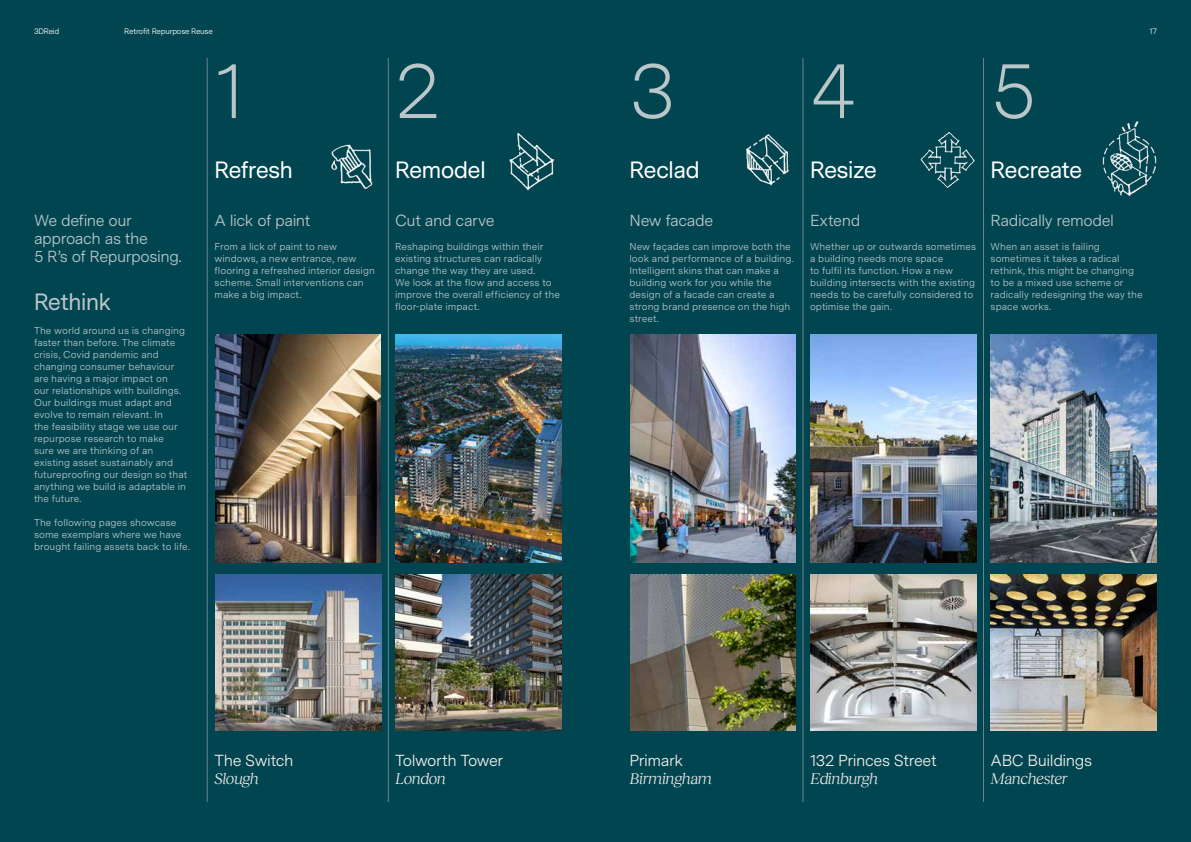
<style>
.page{position:relative;width:1191px;height:842px;background:#004550}
.page>*{position:absolute;margin:0;border:0;box-sizing:border-box;transform-origin:0 0}
.t1{font:300 78px "Messina Sans";color:#bbc6c9}
.t2{font:22px "Messina Sans";letter-spacing:-.005em;color:#fff}
.t3{font:22px "Messina Sans";letter-spacing:-.01em;color:#bbc6c9}
.t4{font:16px/18px "Messina Sans";letter-spacing:-.025em;color:#bbc6c9}
.t5{font:16px "Messina Sans";letter-spacing:-.025em;color:#f4eeea}
.t6{font:italic 16px "Reckless Neue";letter-spacing:-.03em;color:#f4eeea}
.t7{font:10px/12px "Messina Sans";letter-spacing:.005em;color:#bbc6c9}
.t8{font:8px "Messina Sans";letter-spacing:-.03em;color:#fff}
</style>
<div class="page">
<img style="left:990px;top:334px;width:167px;height:228px">
<img style="left:215px;top:574px;width:166px;height:156px">
<img style="left:990px;top:574px;width:167px;height:156px">
<img style="left:331px;top:144px;width:42px;height:45px">
<img style="left:509px;top:132px;width:46px;height:58px">
<hr style="left:388px;top:58px;width:1px;height:744px;background:#69868d">
<hr style="left:802px;top:58px;width:1px;height:744px;background:#69868d">
<hr style="left:983px;top:58px;width:1px;height:744px;background:#69868d">
<hr style="left:207px;top:58px;width:1px;height:744px;background:#69868d">
<img style="left:746px;top:134px;width:43px;height:52px">
<img style="left:920px;top:132px;width:55px;height:56px">
<img style="left:1102px;top:121px;width:55px;height:75px">
<img style="left:810px;top:574px;width:166px;height:156px">
<img style="left:810px;top:334px;width:166px;height:228px">
<img style="left:630px;top:334px;width:166px;height:228px">
<img style="left:395px;top:574px;width:166px;height:156px">
<img style="left:395px;top:334px;width:166px;height:228px">
<img style="left:630px;top:574px;width:166px;height:156px">
<img style="left:215px;top:334px;width:166px;height:228px">
<p class="t8" style="left:34px;top:25px;width:27px">3DReid</p>
<p class="t8" style="left:124px;top:25px;width:90px">Retrofit Repurpose Reuse</p>
<p class="t8" style="left:1149px;top:25px;width:9px">17</p>
<h3 class="t4" style="left:34px;top:211px;width:149px">We define our approach as the<br>5 R’s of Repurposing.</h3>
<h2 class="t3" style="left:34px;top:287px;width:79px">Rethink</h2>
<p class="t7" style="left:34px;top:324px;width:155px">The world around us is changing faster than before. The climate crisis, Covid pandemic and changing consumer behaviour are having a major impact on<br>our relationships with buildings.<br>Our buildings must adapt and evolve to remain relevant. In<br>the feasibility stage we use our repurpose research to make<br>sure we are thinking of an existing asset sustainably and futureproofing our design so that anything we build is adaptable in the future.</p>
<p class="t7" style="left:34px;top:516px;width:157px">The following pages showcase some exemplars where we have brought failing assets back to life.</p>
<h1 class="t1" style="left:215px;top:33px;width:32px">1</h1>
<h1 class="t1" style="left:395px;top:33px;width:47px">2</h1>
<h1 class="t1" style="left:629px;top:33px;width:47px">3</h1>
<h1 class="t1" style="left:810px;top:33px;width:47px">4</h1>
<h1 class="t1" style="left:990px;top:33px;width:47px">5</h1>
<h2 class="t2" style="left:214px;top:155px;width:80px">Refresh</h2>
<h3 class="t4" style="left:214px;top:211px;width:98px">A lick of paint</h3>
<p class="t7" style="left:214px;top:240px;width:162px">From a lick of paint to new windows, a new entrance, new flooring a refreshed interior design scheme. Small interventions can make a big impact.</p>
<h2 class="t2" style="left:395px;top:155px;width:92px">Remodel</h2>
<h3 class="t4" style="left:395px;top:211px;width:101px">Cut and carve</h3>
<p class="t7" style="left:395px;top:240px;width:166px">Reshaping buildings within their existing structures can radically change the way they are used.<br>We look at the flow and access to improve the overall efficiency of the floor-plate impact.</p>
<h2 class="t2" style="left:629px;top:155px;width:72px">Reclad</h2>
<h3 class="t4" style="left:629px;top:211px;width:85px">New facade</h3>
<p class="t7" style="left:629px;top:240px;width:165px">New façades can improve both the look and performance of a building.<br>Intelligent skins that can make a building work for you while the design of a facade can create a strong brand presence on the high street.</p>
<h2 class="t2" style="left:810px;top:155px;width:68px">Resize</h2>
<h3 class="t4" style="left:810px;top:211px;width:52px">Extend</h3>
<p class="t7" style="left:810px;top:240px;width:167px">Whether up or outwards sometimes a building needs more space<br>to fulfil its function. How a new building intersects with the existing needs to be carefully considered to optimise the gain.</p>
<h2 class="t2" style="left:990px;top:155px;width:93px">Recreate</h2>
<h3 class="t4" style="left:990px;top:211px;width:125px">Radically remodel</h3>
<p class="t7" style="left:990px;top:240px;width:153px">When an asset is failing sometimes it takes a radical rethink, this might be changing to be a mixed use scheme or radically redesigning the way the space works.</p>
<h3 class="t5" style="left:214px;top:748px;width:80px">The Switch</h3>
<h3 class="t6" style="left:214px;top:767px;width:46px">Slough</h3>
<h3 class="t5" style="left:395px;top:748px;width:110px">Tolworth Tower</h3>
<h3 class="t6" style="left:395px;top:767px;width:52px">London</h3>
<h3 class="t5" style="left:629px;top:748px;width:55px">Primark</h3>
<h3 class="t6" style="left:629px;top:767px;width:84px">Birmingham</h3>
<h3 class="t5" style="left:810px;top:748px;width:128px">132 Princes Street</h3>
<h3 class="t6" style="left:810px;top:767px;width:70px">Edinburgh</h3>
<h3 class="t5" style="left:990px;top:748px;width:103px">ABC Buildings</h3>
<h3 class="t6" style="left:990px;top:767px;width:78px">Manchester</h3>
</div>
